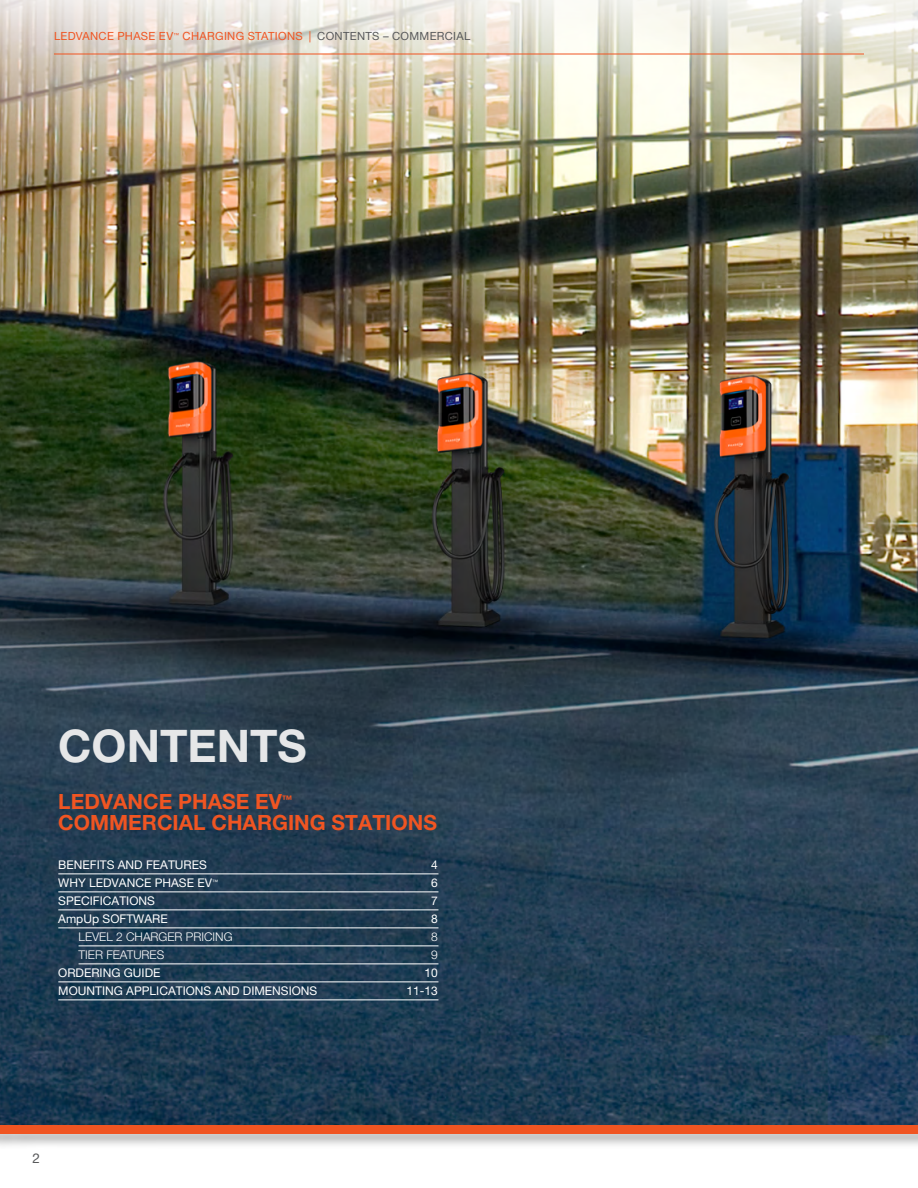
<style>
.page{position:relative;width:918px;height:1188px;background:#fff}
.page>*{position:absolute;margin:0;border:0;box-sizing:border-box;transform-origin:0 0}
.t1{font:700 45px "Helvetica Neue LT Pro";color:#e6e7e8}
.t2{font:700 21px/21px "Helvetica Neue LT Pro";color:#f05522}
.t3{font:13.5px "Helvetica Neue LT Pro";color:#58595b}
.t4{font:12px "Helvetica Neue LT Pro";color:#fff}
.t5{font:300 12px "Helvetica Neue LT Pro";color:#fff}
.t6{font:11.25px "Helvetica Neue LT Pro";letter-spacing:.03em;color:#f05522}
.s1{color:#58595b}
</style>
<div class="page">
<img style="left:0;top:235px;width:918px;height:889px">
<img style="left:0;top:0;width:918px;height:235px">
<div style="left:0;top:1124px;width:918px;height:25px;background:#000;opacity:.3"></div>
<div style="left:0;top:1125px;width:918px;height:9px;background:#f05522"></div>
<hr style="left:58px;top:874px;width:380px;height:1px;background:#fff">
<hr style="left:58px;top:892px;width:380px;height:1px;background:#fff">
<hr style="left:58px;top:910px;width:380px;height:1px;background:#fff">
<hr style="left:58px;top:928px;width:380px;height:1px;background:#fff">
<hr style="left:79px;top:946px;width:359px;height:1px;background:#fff">
<hr style="left:79px;top:964px;width:359px;height:1px;background:#fff">
<hr style="left:58px;top:982px;width:380px;height:1px;background:#fff">
<hr style="left:58px;top:1000px;width:380px;height:1px;background:#fff">
<hr style="left:54px;top:54px;width:810px;height:1px;background:#f05522">
<p class="t6" style="left:54px;top:29px;width:418px">LEDVANCE PHASE EV<sup>™</sup> CHARGING STATIONS | <span class="s1">CONTENTS – COMMERCIAL</span></p>
<h1 class="t1" style="left:58px;top:718px;width:250px">CONTENTS</h1>
<h2 class="t2" style="left:58px;top:791px;width:380px">LEDVANCE PHASE EV<sup>™<br></sup>COMMERCIAL CHARGING STATIONS</h2>
<p class="t4" style="left:58px;top:858px;width:150px">BENEFITS AND FEATURES</p>
<p class="t4" style="left:431px;top:858px;width:8px">4</p>
<p class="t4" style="left:58px;top:876px;width:161px">WHY LEDVANCE PHASE EV<sup>™</sup></p>
<p class="t4" style="left:431px;top:876px;width:8px">6</p>
<p class="t4" style="left:58px;top:894px;width:98px">SPECIFICATIONS</p>
<p class="t4" style="left:431px;top:894px;width:8px">7</p>
<p class="t4" style="left:58px;top:912px;width:111px">AmpUp SOFTWARE</p>
<p class="t4" style="left:431px;top:912px;width:8px">8</p>
<p class="t5" style="left:79px;top:930px;width:156px">LEVEL 2 CHARGER PRICING</p>
<p class="t5" style="left:431px;top:930px;width:8px">8</p>
<p class="t5" style="left:79px;top:948px;width:87px">TIER FEATURES</p>
<p class="t5" style="left:431px;top:948px;width:8px">9</p>
<p class="t4" style="left:58px;top:966px;width:104px">ORDERING GUIDE</p>
<p class="t4" style="left:424px;top:966px;width:15px">10</p>
<p class="t4" style="left:58px;top:984px;width:261px">MOUNTING APPLICATIONS AND DIMENSIONS</p>
<p class="t4" style="left:406px;top:984px;width:33px">11-13</p>
<p class="t3" style="left:32px;top:1150px;width:9px">2</p>
</div>
